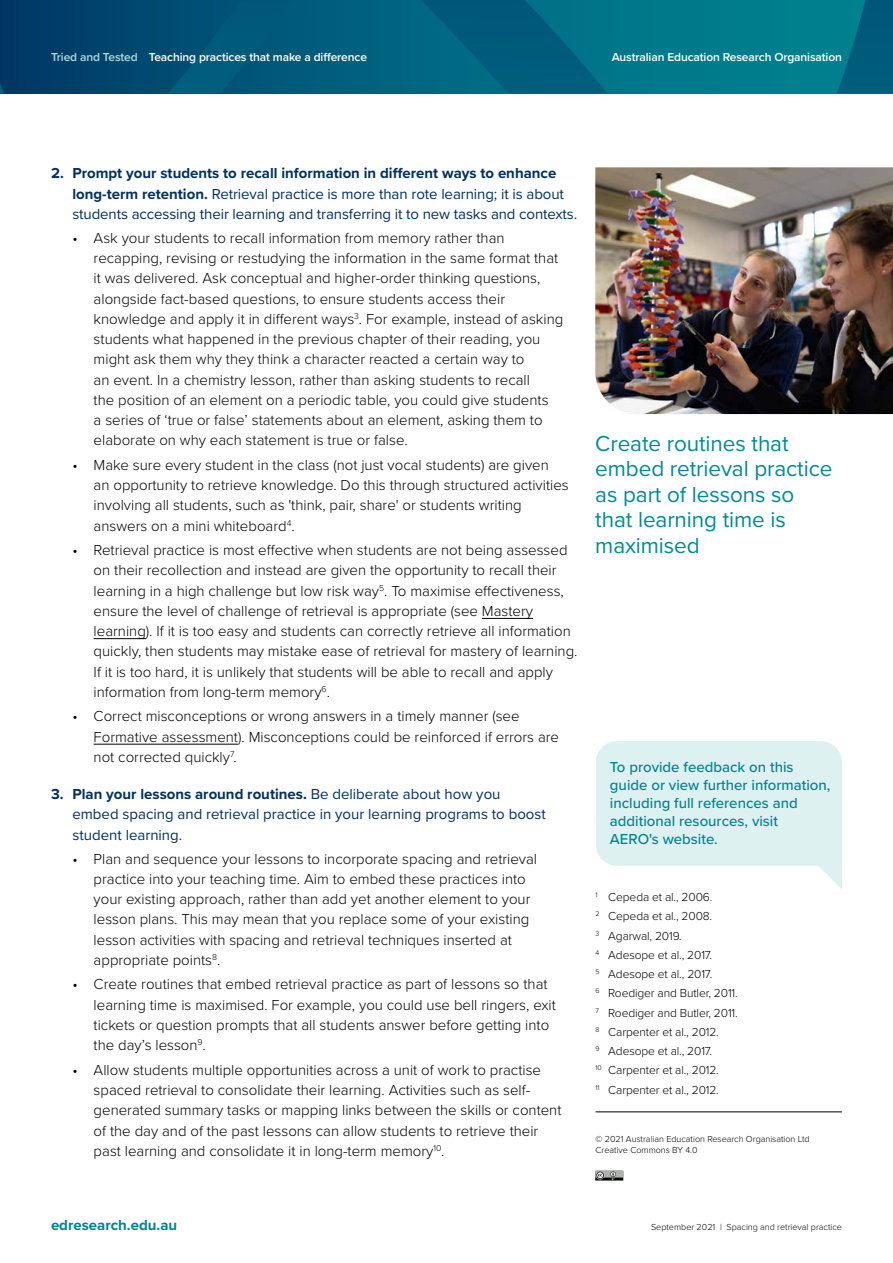
<style>
.page{position:relative;width:893px;height:1263px;background:#fff}
.page>*{position:absolute;margin:0;border:0;box-sizing:border-box;transform-origin:0 0}
.t1{font:22.5px/25.5px "Proxima Nova";letter-spacing:-.005em;color:#008a97}
.t2{font:300 15px/20.2px "Proxima Nova";color:#000}
.t3{font:15px/20.2px "Proxima Nova";letter-spacing:-.005em;color:#00305e}
.t4{font:500 15px/18px "Proxima Nova";color:#01838f}
.t5{font:700 15px "Proxima Nova";color:#01838f}
.t6{font:300 12px/19.2px "Proxima Nova";letter-spacing:-.01em;color:#000}
.t7{font:600 12px "Proxima Nova";letter-spacing:-.01em;color:#fff}
.t8{font:300 9px/10.5px "Proxima Nova";color:#000}
.s1{color:#b2dbe0}
.s2{font-weight:700}
</style>
<div class="page">
<svg style="left:0;top:0;width:893px;height:94px;background:#00607d"></svg>
<hr style="left:482px;top:618px;width:51px;height:1px;background:#000">
<hr style="left:94px;top:638px;width:52px;height:1px;background:#000">
<hr style="left:94px;top:744px;width:144px;height:1px;background:#000">
<img style="left:595px;top:167px;width:298px;height:247px">
<svg style="left:595px;top:1171px;width:28px;height:9px"></svg>
<hr style="left:596px;top:1111px;width:246px;height:1px;background:#000">
<svg style="left:596px;top:741px;width:246px;height:148px"></svg>
<p class="t7" style="left:51px;top:48px;width:318px"><span class="s1">Tried and Tested</span> Teaching practices that make a difference</p>
<p class="t7" style="left:612px;top:48px;width:232px">Australian Education Research Organisation</p>
<p class="t3" style="left:72px;top:163px;width:506px;text-indent:-21px"><span class="s2">2. Prompt your students to recall information in different ways to enhance long-term retention.</span> Retrieval practice is more than rote learning; it is about students accessing their learning and transferring it to new tasks and contexts.</p>
<p class="t2" style="left:94px;top:227px;width:471px;text-indent:-21px">• Ask your students to recall information from memory rather than recapping, revising or restudying the information in the same format that it was delivered. Ask conceptual and higher-order thinking questions, alongside fact-based questions, to ensure students access their knowledge and apply it in different ways<sup>3</sup>. For example, instead of asking students what happened in the previous chapter of their reading, you might ask them why they think a character reacted a certain way to<br>an event. In a chemistry lesson, rather than asking students to recall<br>the position of an element on a periodic table, you could give students<br>a series of ‘true or false’ statements about an element, asking them to elaborate on why each statement is true or false.</p>
<p class="t2" style="left:94px;top:454px;width:477px;text-indent:-21px">• Make sure every student in the class (not just vocal students) are given<br>an opportunity to retrieve knowledge. Do this through structured activities involving all students, such as 'think, pair, share' or students writing answers on a mini whiteboard<sup>4</sup>.</p>
<p class="t2" style="left:94px;top:539px;width:485px;text-indent:-21px">• Retrieval practice is most effective when students are not being assessed on their recollection and instead are given the opportunity to recall their learning in a high challenge but low risk way<sup>5</sup>. To maximise effectiveness, ensure the level of challenge of retrieval is appropriate (see Mastery learning). If it is too easy and students can correctly retrieve all information quickly, then students may mistake ease of retrieval for mastery of learning.<br>If it is too hard, it is unlikely that students will be able to recall and apply information from long-term memory<sup>6</sup>.</p>
<p class="t2" style="left:94px;top:705px;width:467px;text-indent:-21px">• Correct misconceptions or wrong answers in a timely manner (see<br>Formative assessment). Misconceptions could be reinforced if errors are not corrected quickly<sup>7</sup>.</p>
<p class="t3" style="left:72px;top:783px;width:475px;text-indent:-21px"><span class="s2">3. Plan your lessons around routines.</span> Be deliberate about how you embed spacing and retrieval practice in your learning programs to boost student learning.</p>
<p class="t2" style="left:94px;top:848px;width:445px;text-indent:-21px">• Plan and sequence your lessons to incorporate spacing and retrieval practice into your teaching time. Aim to embed these practices into your existing approach, rather than add yet another element to your lesson plans. This may mean that you replace some of your existing lesson activities with spacing and retrieval techniques inserted at appropriate points<sup>8</sup>.</p>
<p class="t2" style="left:94px;top:973px;width:464px;text-indent:-21px">• Create routines that embed retrieval practice as part of lessons so that learning time is maximised. For example, you could use bell ringers, exit tickets or question prompts that all students answer before getting into the day’s lesson<sup>9</sup>.</p>
<p class="t2" style="left:94px;top:1059px;width:469px;text-indent:-21px">• Allow students multiple opportunities across a unit of work to practise spaced retrieval to consolidate their learning. Activities such as self&shy;generated summary tasks or mapping links between the skills or content of the day and of the past lessons can allow students to retrieve their past learning and consolidate it in long-term memory<sup>10</sup>.</p>
<h1 class="t1" style="left:595px;top:430px;width:239px">Create routines that embed retrieval practice as part of lessons so that learning time is maximised</h1>
<p class="t4" style="left:610px;top:758px;width:222px">To provide feedback on this guide or view further information, including full references and additional resources, visit<br>AERO's website.</p>
<p class="t6" style="left:596px;top:887px;width:144px"><sup>1</sup> Cepeda et al., 2006.<br><sup>2</sup> Cepeda et al., 2008.<br><sup>3</sup> Agarwal, 2019.<br><sup>4</sup> Adesope et al., 2017.<br><sup>5</sup> Adesope et al., 2017.<br><sup>6</sup> Roediger and Butler, 2011.<br><sup>7</sup> Roediger and Butler, 2011.<br><sup>8</sup> Carpenter et al., 2012.<br><sup>9</sup> Adesope et al., 2017.<br><sup>10</sup> Carpenter et al., 2012.<br><sup>11</sup> Carpenter et al., 2012.</p>
<p class="t8" style="left:596px;top:1133px;width:216px">© 2021 Australian Education Research Organisation Ltd<br>Creative Commons BY 4.0</p>
<p class="t5" style="left:51px;top:1214px;width:128px">edresearch.edu.au</p>
<p class="t8" style="left:651px;top:1221px;width:192px">September 2021 | Spacing and retrieval practice</p>
</div>
